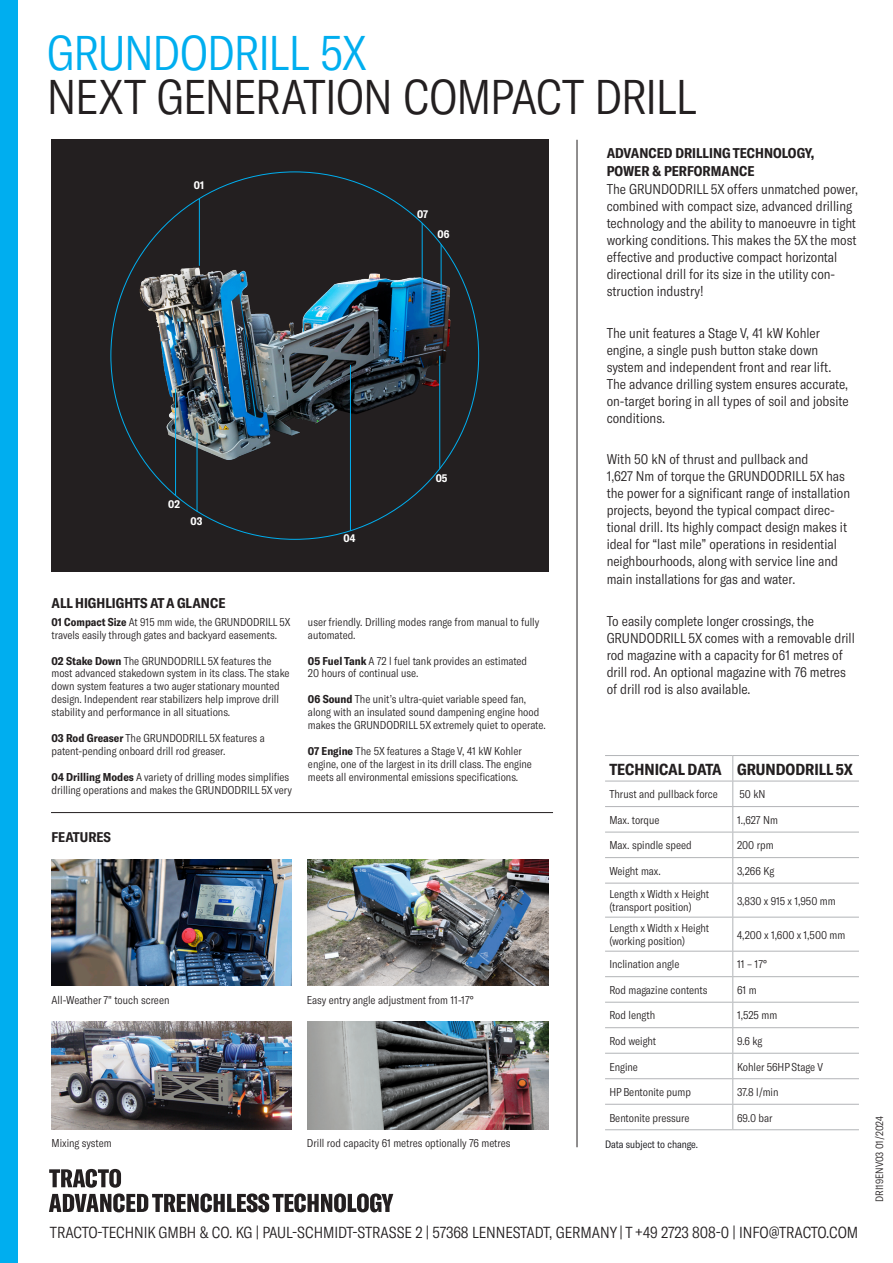
<style>
.page{position:relative;width:893px;height:1263px;background:#fff}
.page>*{position:absolute;margin:0;border:0;box-sizing:border-box;transform-origin:0 0}
.t1{font:300 condensed 48px "GT America";letter-spacing:-.02em;color:#231f20}
.t2{font:300 condensed 48px "GT America";letter-spacing:-.025em;color:#00aeef}
.t3{font:300 condensed 15.75px "GT America";letter-spacing:-.005em;color:#231f20}
.t4{font:700 condensed 15.75px "GT America";color:#231f20}
.t5{font:300 condensed 13.95px/17.1px "GT America";color:#231f20}
.t6{font:700 condensed 13.95px/18px "GT America";color:#231f20}
.t7{font:700 condensed 13.8px "GT America";color:#231f20}
.t8{font:300 condensed 11.25px/12.9px "GT America";color:#231f20}
.t9{font:700 condensed 10.8px "GT America";letter-spacing:.01em;color:#fff}
.t10{font:300 condensed 10.5px "GT America";color:#08080d}
.t11{font:300 condensed 10.5px "GT America";color:#231f20}
.s1{font-weight:700}
</style>
<div class="page">
<hr style="left:577px;top:140px;width:1px;height:1007px;background:#231f20">
<hr style="left:51px;top:812px;width:502px;height:1px;background:#231f20">
<hr style="left:605px;top:755px;width:128px;height:1px;background:#b2b4b7">
<hr style="left:733px;top:755px;width:126px;height:1px;background:#b2b4b7">
<hr style="left:605px;top:781px;width:128px;height:1px;background:#b2b4b7">
<hr style="left:733px;top:781px;width:126px;height:1px;background:#b2b4b7">
<hr style="left:605px;top:806px;width:128px;height:1px;background:#b2b4b7">
<hr style="left:733px;top:806px;width:126px;height:1px;background:#b2b4b7">
<hr style="left:605px;top:832px;width:128px;height:1px;background:#b2b4b7">
<hr style="left:733px;top:832px;width:126px;height:1px;background:#b2b4b7">
<hr style="left:605px;top:857px;width:128px;height:1px;background:#b2b4b7">
<hr style="left:733px;top:857px;width:126px;height:1px;background:#b2b4b7">
<svg style="left:732px;top:756px;width:1px;height:127px"></svg>
<hr style="left:605px;top:883px;width:128px;height:1px;background:#b2b4b7">
<hr style="left:733px;top:883px;width:126px;height:1px;background:#b2b4b7">
<hr style="left:732px;top:883px;width:1px;height:34px;background:#b2b4b7">
<hr style="left:605px;top:917px;width:128px;height:1px;background:#b2b4b7">
<hr style="left:733px;top:917px;width:126px;height:1px;background:#b2b4b7">
<hr style="left:732px;top:917px;width:1px;height:34px;background:#b2b4b7">
<hr style="left:605px;top:951px;width:128px;height:1px;background:#b2b4b7">
<hr style="left:733px;top:951px;width:126px;height:1px;background:#b2b4b7">
<hr style="left:605px;top:976px;width:128px;height:1px;background:#b2b4b7">
<hr style="left:733px;top:976px;width:126px;height:1px;background:#b2b4b7">
<hr style="left:605px;top:1002px;width:128px;height:1px;background:#b2b4b7">
<hr style="left:733px;top:1002px;width:126px;height:1px;background:#b2b4b7">
<hr style="left:605px;top:1027px;width:128px;height:1px;background:#b2b4b7">
<hr style="left:733px;top:1027px;width:126px;height:1px;background:#b2b4b7">
<hr style="left:605px;top:1053px;width:128px;height:1px;background:#b2b4b7">
<hr style="left:733px;top:1053px;width:126px;height:1px;background:#b2b4b7">
<hr style="left:605px;top:1078px;width:128px;height:1px;background:#b2b4b7">
<hr style="left:733px;top:1078px;width:126px;height:1px;background:#b2b4b7">
<hr style="left:605px;top:1104px;width:128px;height:1px;background:#b2b4b7">
<hr style="left:733px;top:1104px;width:126px;height:1px;background:#b2b4b7">
<svg style="left:732px;top:951px;width:1px;height:178px"></svg>
<hr style="left:605px;top:1129px;width:128px;height:1px;background:#b2b4b7">
<hr style="left:733px;top:1129px;width:126px;height:1px;background:#b2b4b7">
<div style="left:0;top:0;width:17px;height:1263px;background:#00aeef"></div>
<svg style="left:49px;top:1169px;width:344px;height:43px"></svg>
<img style="left:52px;top:1022px;width:240px;height:108px">
<img style="left:308px;top:860px;width:240px;height:126px">
<img style="left:308px;top:1022px;width:240px;height:108px">
<div style="left:51px;top:140px;width:497px;height:432px;background:#231f20"></div>
<hr style="left:199px;top:199px;width:1px;height:67px;background:#00aeef">
<img style="left:110px;top:226px;width:370px;height:258px">
<hr style="left:197px;top:433px;width:1px;height:78px;background:#00aeef">
<hr style="left:175px;top:389px;width:1px;height:106px;background:#00aeef">
<hr style="left:422px;top:223px;width:1px;height:87px;background:#00aeef">
<hr style="left:441px;top:244px;width:1px;height:58px;background:#00aeef">
<hr style="left:350px;top:365px;width:1px;height:166px;background:#00aeef">
<hr style="left:439px;top:356px;width:1px;height:113px;background:#00aeef">
<img style="left:52px;top:860px;width:240px;height:126px">
<h1 class="t2" style="left:47px;top:25px;width:322px">GRUNDODRILL 5X</h1>
<h1 class="t1" style="left:47px;top:69px;width:652px">NEXT GENERATION COMPACT DRILL</h1>
<p class="t9" style="left:194px;top:179px;width:12px">01</p>
<p class="t9" style="left:417px;top:207px;width:12px">07</p>
<p class="t9" style="left:438px;top:228px;width:14px">06</p>
<p class="t9" style="left:168px;top:498px;width:13px">02</p>
<p class="t9" style="left:190px;top:515px;width:13px">03</p>
<p class="t9" style="left:344px;top:532px;width:13px">04</p>
<p class="t9" style="left:436px;top:472px;width:13px">05</p>
<p class="t6" style="left:52px;top:594px;width:175px">ALL HIGHLIGHTS AT A GLANCE</p>
<p class="t8" style="left:52px;top:615px;width:240px"><span class="s1">01 Compact Size</span> At 915 mm wide, the GRUNDODRILL 5X travels easily through gates and backyard easements.</p>
<p class="t8" style="left:52px;top:654px;width:239px"><span class="s1">02 Stake Down</span> The GRUNDODRILL 5X features the most advanced stakedown system in its class. The stake down system features a two auger stationary mounted design. Independent rear stabilizers help improve drill stability and performance in all situations.</p>
<p class="t8" style="left:52px;top:732px;width:215px"><span class="s1">03 Rod Greaser</span> The GRUNDODRILL 5X features a patent-pending onboard drill rod greaser.</p>
<p class="t8" style="left:52px;top:770px;width:242px"><span class="s1">04 Drilling Modes</span> A variety of drilling modes simplifies drilling operations and makes the GRUNDODRILL 5X very</p>
<p class="t7" style="left:52px;top:828px;width:61px">FEATURES</p>
<p class="t8" style="left:308px;top:615px;width:233px">user friendly. Drilling modes range from manual to fully automated.</p>
<p class="t8" style="left:308px;top:654px;width:221px"><span class="s1">05 Fuel Tank</span> A 72 l fuel tank provides an estimated<br>20 hours of continual use.</p>
<p class="t8" style="left:308px;top:693px;width:239px"><span class="s1">06 Sound</span> The unit’s ultra-quiet variable speed fan, along with an insulated sound dampening engine hood makes the GRUNDODRILL 5X extremely quiet to operate.</p>
<p class="t8" style="left:308px;top:744px;width:226px"><span class="s1">07 Engine</span> The 5X features a Stage V, 41 kW Kohler engine, one of the largest in its drill class. The engine meets all environmental emissions specifications.</p>
<p class="t8" style="left:52px;top:993px;width:119px">All-Weather 7" touch screen</p>
<p class="t8" style="left:307px;top:993px;width:168px">Easy entry angle adjustment from 11-17°</p>
<p class="t8" style="left:52px;top:1137px;width:62px">Mixing system</p>
<p class="t8" style="left:307px;top:1137px;width:205px">Drill rod capacity 61 metres optionally 76 metres</p>
<p class="t6" style="left:607px;top:144px;width:209px">ADVANCED DRILLING TECHNOLOGY,<br>POWER &amp; PERFORMANCE</p>
<p class="t5" style="left:607px;top:180px;width:253px">The GRUNDODRILL 5X offers unmatched power, combined with compact size, advanced drilling technology and the ability to manoeuvre in tight working conditions. This makes the 5X the most effective and productive compact horizontal directional drill for its size in the utility con&shy;struction industry!</p>
<p class="t5" style="left:607px;top:324px;width:243px">The unit features a Stage V, 41 kW Kohler engine, a single push button stake down system and independent front and rear lift.<br>The advance drilling system ensures accurate, on-target boring in all types of soil and jobsite conditions.</p>
<p class="t5" style="left:607px;top:450px;width:245px">With 50 kN of thrust and pullback and<br>1,627 Nm of torque the GRUNDODRILL 5X has the power for a significant range of installation projects, beyond the typical compact direc&shy;tional drill. Its highly compact design makes it ideal for “last mile” operations in residential neighbourhoods, along with service line and main installations for gas and water.</p>
<p class="t5" style="left:607px;top:612px;width:250px">To easily complete longer crossings, the GRUNDODRILL 5X comes with a removable drill rod magazine with a capacity for 61 metres of drill rod. An optional magazine with 76 metres of drill rod is also available.</p>
<h2 class="t4" style="left:609px;top:759px;width:245px">TECHNICAL DATA GRUNDODRILL 5X</h2>
<p class="t8" style="left:609px;top:788px;width:110px">Thrust and pullback force</p>
<p class="t8" style="left:740px;top:788px;width:27px">50 kN</p>
<p class="t8" style="left:609px;top:813px;width:52px">Max. torque</p>
<p class="t8" style="left:737px;top:813px;width:42px">1.,627 Nm</p>
<p class="t8" style="left:609px;top:839px;width:84px">Max. spindle speed</p>
<p class="t8" style="left:737px;top:839px;width:38px">200 rpm</p>
<p class="t8" style="left:609px;top:864px;width:53px">Weight max.</p>
<p class="t8" style="left:737px;top:864px;width:39px">3,266 Kg</p>
<p class="t8" style="left:609px;top:887px;width:101px;line-height:13.5px">Length x Width x Height (transport position)</p>
<p class="t8" style="left:737px;top:894px;width:100px">3,830 x 915 x 1,950 mm</p>
<p class="t8" style="left:609px;top:921px;width:101px;line-height:13.5px">Length x Width x Height (working position)</p>
<p class="t8" style="left:737px;top:928px;width:110px">4,200 x 1,600 x 1,500 mm</p>
<p class="t8" style="left:609px;top:958px;width:72px">Inclination angle</p>
<p class="t8" style="left:737px;top:958px;width:31px">11 – 17°</p>
<p class="t8" style="left:609px;top:983px;width:100px">Rod magazine contents</p>
<p class="t8" style="left:737px;top:983px;width:21px">61 m</p>
<p class="t8" style="left:609px;top:1009px;width:47px">Rod length</p>
<p class="t8" style="left:737px;top:1009px;width:42px">1,525 mm</p>
<p class="t8" style="left:609px;top:1035px;width:48px">Rod weight</p>
<p class="t8" style="left:737px;top:1035px;width:27px">9.6 kg</p>
<p class="t8" style="left:609px;top:1060px;width:30px">Engine</p>
<p class="t8" style="left:737px;top:1060px;width:87px">Kohler 56HP Stage V</p>
<p class="t8" style="left:609px;top:1086px;width:83px">HP Bentonite pump</p>
<p class="t8" style="left:737px;top:1086px;width:43px">37.8 l/min</p>
<p class="t8" style="left:609px;top:1111px;width:82px">Bentonite pressure</p>
<p class="t8" style="left:737px;top:1111px;width:37px">69.0 bar</p>
<p class="t10" style="left:605px;top:1138px;width:94px">Data subject to change.</p>
<h2 class="t3" style="left:50px;top:1223px;width:810px">TRACTO-TECHNIK GMBH &amp; CO. KG | PAUL-SCHMIDT-STRASSE 2 | 57368 LENNESTADT, GERMANY | T +49 2723 808-0 | INFO@TRACTO.COM</h2>
<p class="t11" style="left:873px;top:1202px;width:87px;rotate:-90deg">DRI19ENV03 01/2024</p>
</div>
